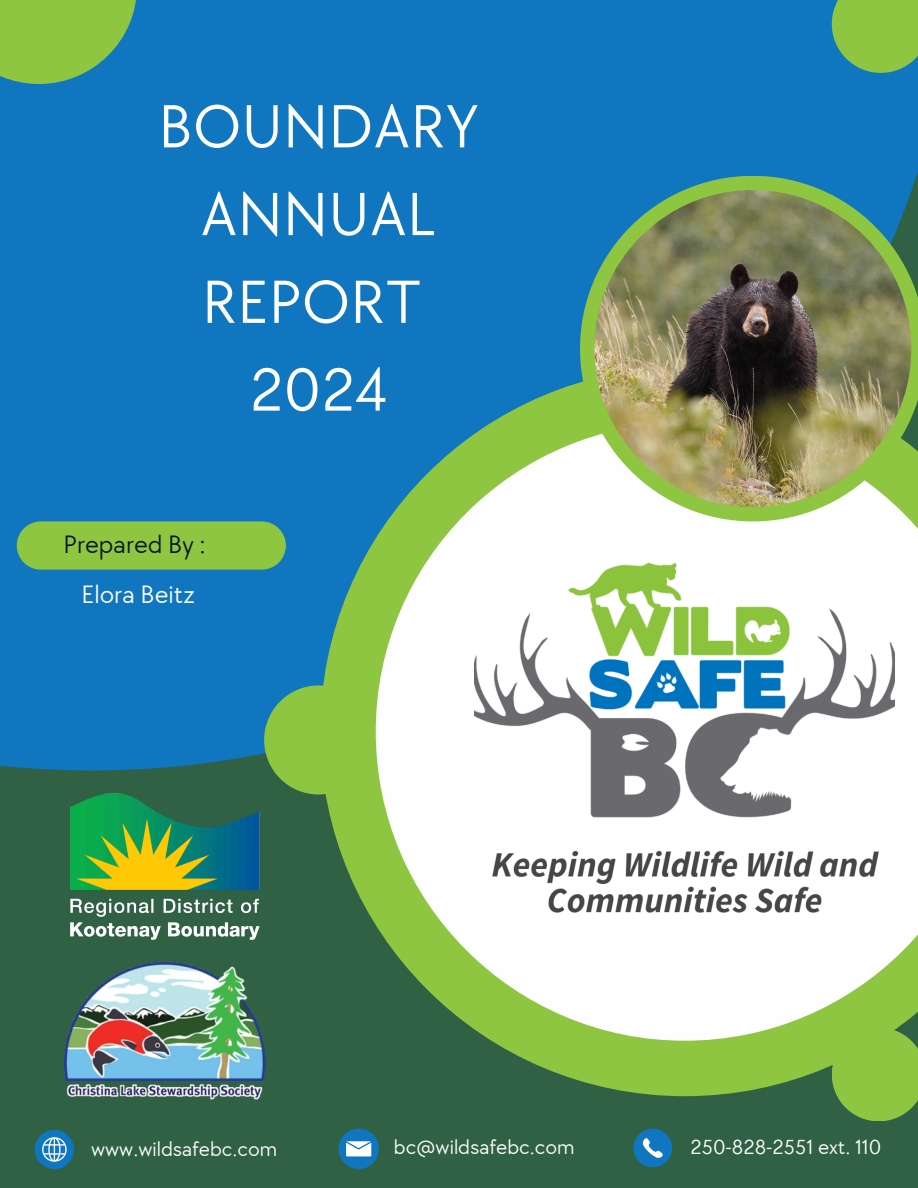
<style>
.page{position:relative;width:918px;height:1188px;background:#306145}
.page>*{position:absolute;margin:0;border:0;box-sizing:border-box;transform-origin:0 0}
.t1{font:63px/87.8px "TT Chocolates";color:#fefefe;text-align:center}
.t2{font:25.95px "TT Chocolates";color:#081625}
.t3{font:25.95px "TT Chocolates";color:#fefefe}
.t4{font:21px "TT Chocolates";color:#fff}
</style>
<div class="page">
<div style="left:0;top:0;width:918px;height:771px;background:#1076bf"></div>
<svg style="left:320px;top:382px;width:512px;height:714px"></svg>
<svg style="left:0;top:0;width:136px;height:84px;fill:#8ec642"></svg>
<div style="left:264px;top:685px;width:109px;height:109px;background:#8ec642;border-radius:50%"></div>
<svg style="left:832px;top:1041px;width:86px;height:80px"></svg>
<svg style="left:376px;top:423px;width:542px;height:618px;fill:#fefefe"></svg>
<img style="left:475px;top:530px;width:420px;height:420px">
<svg style="left:580px;top:176px;width:338px;height:345px"></svg>
<img style="left:594px;top:190px;width:317px;height:317px;border-radius:50%">
<div style="left:832px;top:0;width:86px;height:73px;background:#8ec642"></div>
<svg style="left:339px;top:1129px;width:40px;height:40px"></svg>
<svg style="left:633px;top:1129px;width:39px;height:38px"></svg>
<svg style="left:35px;top:1130px;width:39px;height:39px"></svg>
<div style="left:17px;top:521px;width:269px;height:49px;background:#8ec642;border-radius:24px"></div>
<img style="left:70px;top:793px;width:190px;height:147px">
<img style="left:63px;top:961px;width:203px;height:139px">
<p class="t1" style="left:158px;top:85px;width:322px">BOUNDARY<br>ANNUAL<br>REPORT<br>2024</p>
<p class="t2" style="left:63px;top:530px;width:144px">Prepared By :</p>
<p class="t3" style="left:81px;top:580px;width:115px">Elora Beitz</p>
<p class="t4" style="left:91px;top:1137px;width:188px">www.wildsafebc.com</p>
<h2 class="t4" style="left:394px;top:1135px;width:182px">bc@wildsafebc.com</h2>
<p class="t4" style="left:690px;top:1135px;width:192px">250-828-2551 ext. 110</p>
</div>
